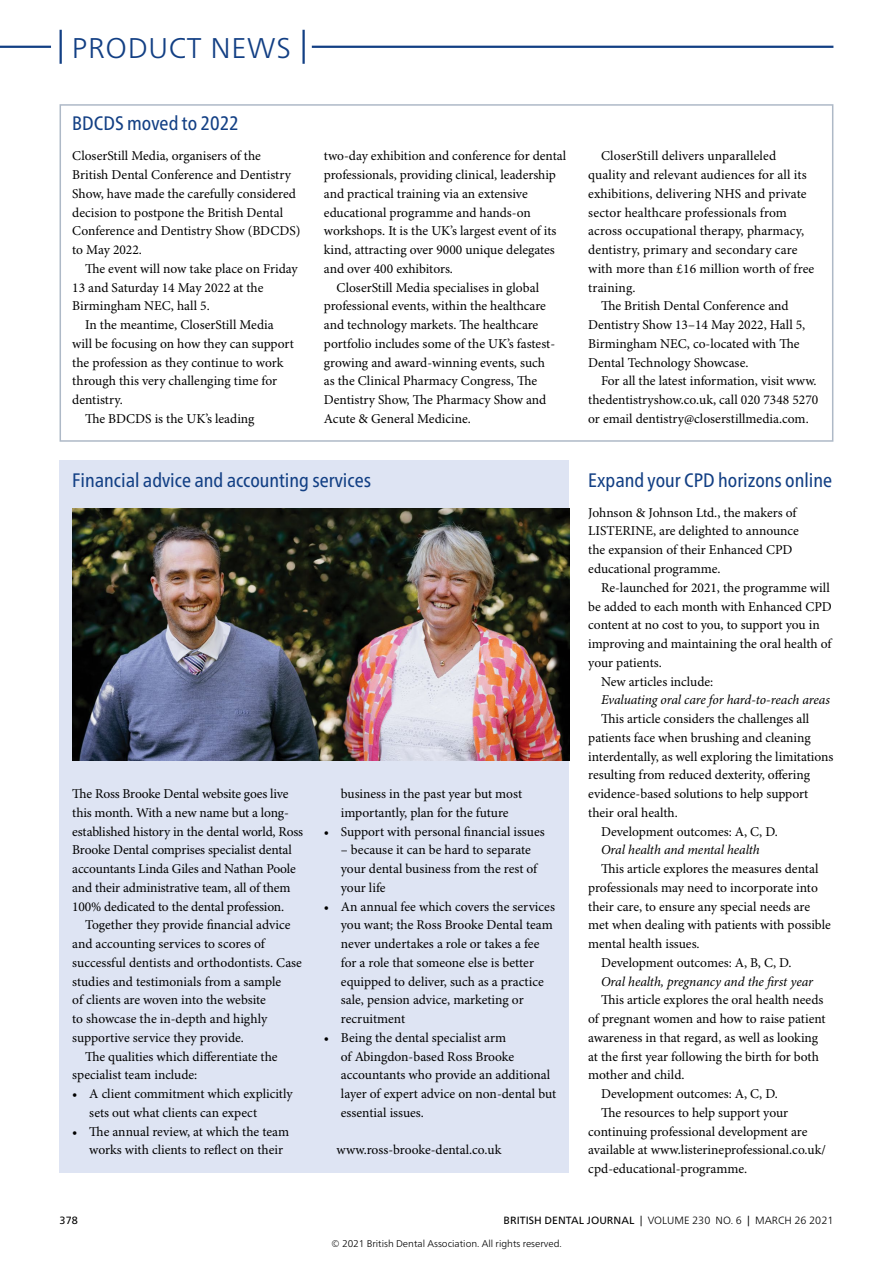
<style>
.page{position:relative;width:893px;height:1263px;background:#fff}
.page>*{position:absolute;margin:0;border:0;box-sizing:border-box;transform-origin:0 0}
.t1{font:300 28.5px "Frutiger Neue LT Pro";letter-spacing:.025em;color:#123f84}
.Title_9_Cnd_13pt_286{font:condensed 19.5px "Frutiger Neue LT Pro";color:#123f84}
.Para_9pt_ragged{font:13.5px/18.8px "Minion Pro";color:#000}
.Para_9pt_ragged_1st{font:13.5px/18.8px "Minion Pro";letter-spacing:-.005em;color:#000}
.Para_9pt_ragged-2{font:italic 13.5px "Minion Pro";letter-spacing:-.01em;color:#000}
.t2{font:300 10.5px "Frutiger Neue LT Pro";letter-spacing:.005em;color:#000}
.t3{font:10.5px "Frutiger Neue LT Pro";color:#000}
.t4{font:300 9.75px "Frutiger Neue LT Pro";color:#000}
.s1{font-weight:400}
</style>
<div class="page">
<div style="left:60px;top:104px;width:773px;height:338px;border:2px solid #aeb9c7"></div>
<div style="left:60px;top:460px;width:509px;height:713px;background:#dee4f3"></div>
<img style="left:72px;top:508px;width:497px;height:252px">
<hr style="left:0;top:46px;width:51px;height:2px;background:#123f84">
<hr style="left:312px;top:46px;width:521px;height:2px;background:#123f84">
<hr style="left:60px;top:30px;width:2px;height:34px;background:#123f84">
<hr style="left:302px;top:30px;width:3px;height:34px;background:#123f84">
<h1 class="t1" style="left:72px;top:31px;width:221px">PRODUCT NEWS</h1>
<p class="Title_9_Cnd_13pt_286" style="left:72px;top:112px;width:168px">BDCDS moved to 2022</p>
<p class="Para_9pt_ragged_1st" style="left:72px;top:147px;width:230px">CloserStill Media, organisers of the British Dental Conference and Dentistry Show, have made the carefully considered decision to postpone the British Dental Conference and Dentistry Show (BDCDS) to May 2022.</p>
<p class="Para_9pt_ragged" style="left:72px;top:260px;width:227px;text-indent:13px">The event will now take place on Friday<br>13 and Saturday 14 May 2022 at the<br>Birmingham NEC, hall 5.</p>
<p class="Para_9pt_ragged" style="left:72px;top:316px;width:223px;text-indent:13px">In the meantime, CloserStill Media will be focusing on how they can support the profession as they continue to work through this very challenging time for dentistry.</p>
<p class="Para_9pt_ragged" style="left:85px;top:410px;width:171px">The BDCDS is the UK’s leading</p>
<p class="Para_9pt_ragged" style="left:324px;top:147px;width:244px">two-day exhibition and conference for dental professionals, providing clinical, leadership and practical training via an extensive educational programme and hands-on workshops. It is the UK’s largest event of its kind, attracting over 9000 unique delegates and over 400 exhibitors.</p>
<p class="Para_9pt_ragged" style="left:324px;top:279px;width:233px;text-indent:13px">CloserStill Media specialises in global professional events, within the healthcare and technology markets. The healthcare portfolio includes some of the UK’s fastest&shy;growing and award-winning events, such as the Clinical Pharmacy Congress, The Dentistry Show, The Pharmacy Show and Acute &amp; General Medicine.</p>
<p class="Para_9pt_ragged" style="left:588px;top:147px;width:228px;text-indent:13px">CloserStill delivers unparalleled quality and relevant audiences for all its exhibitions, delivering NHS and private sector healthcare professionals from across occupational therapy, pharmacy, dentistry, primary and secondary care with more than £16 million worth of free training.</p>
<p class="Para_9pt_ragged" style="left:588px;top:297px;width:219px;text-indent:13px">The British Dental Conference and Dentistry Show 13–14 May 2022, Hall 5, Birmingham NEC, co-located with The Dental Technology Showcase.</p>
<p class="Para_9pt_ragged" style="left:588px;top:372px;width:232px;text-indent:13px">For all the latest information, visit www. thedentistryshow.co.uk, call 020 7348 5270 or email dentistry@closerstillmedia.com.</p>
<p class="Title_9_Cnd_13pt_286" style="left:72px;top:468px;width:300px">Financial advice and accounting services</p>
<p class="Title_9_Cnd_13pt_286" style="left:588px;top:468px;width:245px">Expand your CPD horizons online</p>
<p class="Para_9pt_ragged_1st" style="left:588px;top:504px;width:212px">Johnson &amp; Johnson Ltd., the makers of LISTERINE, are delighted to announce the expansion of their Enhanced CPD educational programme.</p>
<p class="Para_9pt_ragged" style="left:588px;top:579px;width:245px;text-indent:13px">Re-launched for 2021, the programme will be added to each month with Enhanced CPD content at no cost to you, to support you in improving and maintaining the oral health of your patients.</p>
<p class="Para_9pt_ragged" style="left:601px;top:672px;width:114px">New articles include:</p>
<p class="Para_9pt_ragged-2" style="left:601px;top:692px;width:230px">Evaluating oral care for hard-to-reach areas</p>
<p class="Para_9pt_ragged" style="left:588px;top:710px;width:247px;text-indent:13px">This article considers the challenges all patients face when brushing and cleaning interdentally, as well exploring the limitations resulting from reduced dexterity, offering evidence-based solutions to help support their oral health.</p>
<p class="Para_9pt_ragged" style="left:601px;top:822px;width:178px">Development outcomes: A, C, D.</p>
<p class="Para_9pt_ragged-2" style="left:601px;top:842px;width:160px">Oral health and mental health</p>
<p class="Para_9pt_ragged" style="left:588px;top:860px;width:244px;text-indent:13px">This article explores the measures dental professionals may need to incorporate into their care, to ensure any special needs are met when dealing with patients with possible mental health issues.</p>
<p class="Para_9pt_ragged" style="left:601px;top:954px;width:192px">Development outcomes: A, B, C, D.</p>
<p class="Para_9pt_ragged-2" style="left:601px;top:973px;width:214px">Oral health, pregnancy and the first year</p>
<p class="Para_9pt_ragged" style="left:588px;top:991px;width:239px;text-indent:13px">This article explores the oral health needs of pregnant women and how to raise patient awareness in that regard, as well as looking at the first year following the birth for both mother and child.</p>
<p class="Para_9pt_ragged" style="left:601px;top:1085px;width:178px">Development outcomes: A, C, D.</p>
<p class="Para_9pt_ragged" style="left:588px;top:1104px;width:239px;text-indent:13px">The resources to help support your continuing professional development are available at www.listerineprofessional.co.uk/ cpd-educational-programme.</p>
<p class="Para_9pt_ragged_1st" style="left:72px;top:785px;width:232px">The Ross Brooke Dental website goes live this month. With a new name but a long&shy;established history in the dental world, Ross Brooke Dental comprises specialist dental accountants Linda Giles and Nathan Poole and their administrative team, all of them 100% dedicated to the dental profession.</p>
<p class="Para_9pt_ragged" style="left:72px;top:916px;width:231px;text-indent:13px">Together they provide financial advice and accounting services to scores of successful dentists and orthodontists. Case studies and testimonials from a sample<br>of clients are woven into the website<br>to showcase the in-depth and highly supportive service they provide.</p>
<p class="Para_9pt_ragged" style="left:72px;top:1047px;width:207px;text-indent:13px">The qualities which differentiate the specialist team include:</p>
<p class="Para_9pt_ragged" style="left:89px;top:1085px;width:205px;text-indent:-17px">• A client commitment which explicitly sets out what clients can expect</p>
<p class="Para_9pt_ragged" style="left:89px;top:1122px;width:201px;text-indent:-17px">• The annual review, at which the team works with clients to reflect on their</p>
<p class="Para_9pt_ragged" style="left:341px;top:785px;width:183px">business in the past year but most importantly, plan for the future</p>
<p class="Para_9pt_ragged" style="left:324px;top:822px;width:222px">• Support with personal financial issues</p>
<p class="Para_9pt_ragged" style="left:341px;top:841px;width:198px">– because it can be hard to separate your dental business from the rest of your life</p>
<p class="Para_9pt_ragged" style="left:341px;top:897px;width:216px;text-indent:-17px">• An annual fee which covers the services you want; the Ross Brooke Dental team never undertakes a role or takes a fee for a role that someone else is better equipped to deliver, such as a practice sale, pension advice, marketing or recruitment</p>
<p class="Para_9pt_ragged" style="left:341px;top:1029px;width:217px;text-indent:-17px">• Being the dental specialist arm<br>of Abingdon-based Ross Brooke accountants who provide an additional layer of expert advice on non-dental but essential issues.</p>
<p class="Para_9pt_ragged" style="left:337px;top:1141px;width:166px">www.ross-brooke-dental.co.uk</p>
<p class="t3" style="left:60px;top:1214px;width:20px">378</p>
<p class="t2" style="left:503px;top:1214px;width:331px"><span class="s1">BRITISH DENTAL JOURNAL |</span> VOLUME 230 NO. 6 <span class="s1">|</span> March 26 2021</p>
<p class="t4" style="left:331px;top:1238px;width:232px">© 2021 British Dental Association. All rights reserved.</p>
</div>
